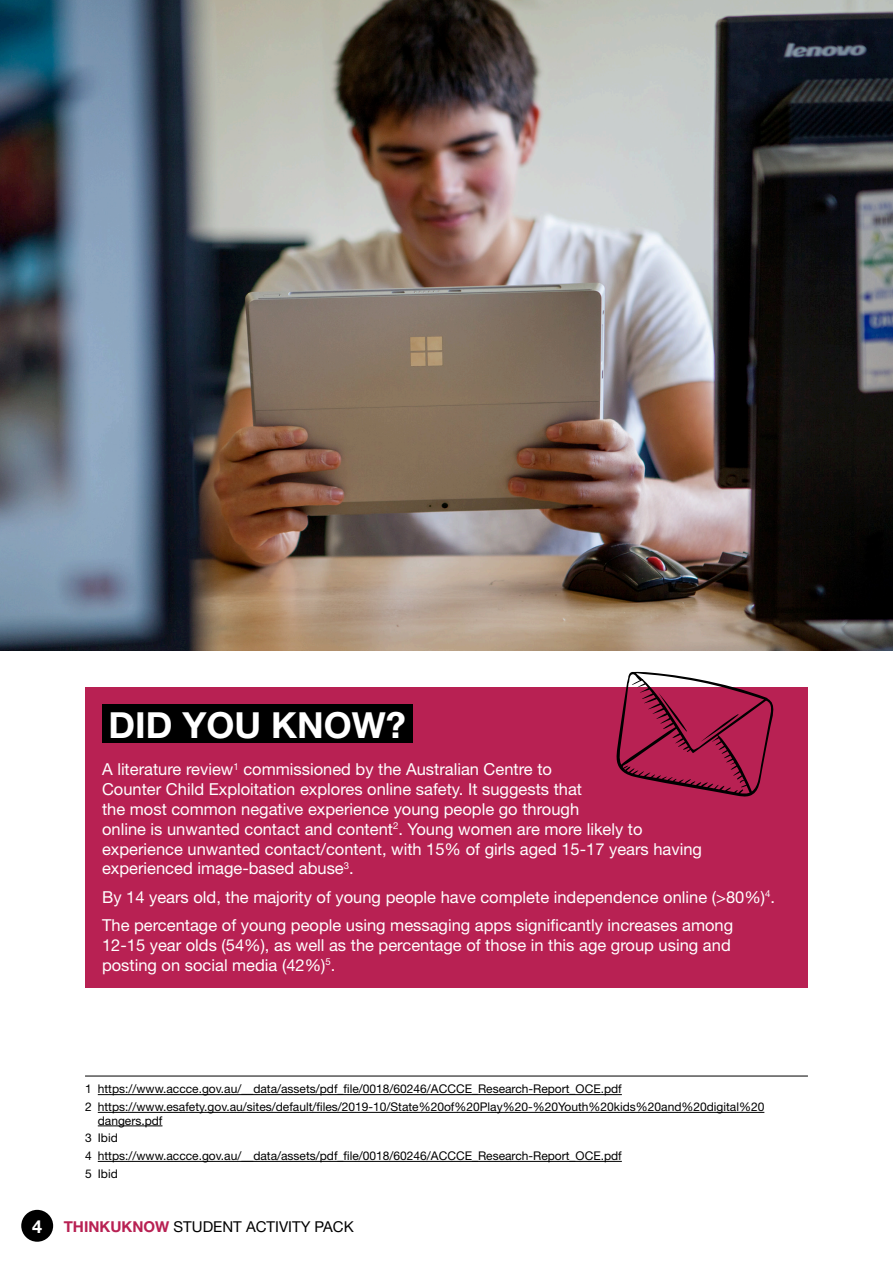
<style>
.page{position:relative;width:893px;height:1263px;background:#fff}
.page>*{position:absolute;margin:0;border:0;box-sizing:border-box;transform-origin:0 0}
.Heading_1{font:700 36px "Helvetica Neue";color:#fff}
.Text{font:16.5px/19.8px "Helvetica Neue";color:#fff}
.t1{font:15px "Helvetica Neue";color:#000}
.Footnote_no_rule{font:12px/13.5px "Helvetica Neue";color:#000}
.Footnote{font:12px "Helvetica Neue";color:#000}
.s1{font-weight:700;font-size:18px;color:#fff}
.s2{font-weight:700;color:#b82153}
</style>
<div class="page">
<div style="left:21px;top:1210px;width:32px;height:32px;background:#000;border-radius:50%"></div>
<img style="left:0;top:0;width:893px;height:651px">
<div style="left:85px;top:687px;width:723px;height:300px;background:#b82153"></div>
<div style="left:102px;top:704px;width:310px;height:39px;background:#000"></div>
<hr style="left:85px;top:1076px;width:723px;height:1px;background:#000">
<hr style="left:98px;top:1094px;width:524px;height:1px;background:#000">
<hr style="left:98px;top:1112px;width:666px;height:1px;background:#000">
<hr style="left:98px;top:1125px;width:64px;height:1px;background:#000">
<hr style="left:98px;top:1161px;width:524px;height:1px;background:#000">
<svg style="left:616px;top:671px;width:158px;height:126px"></svg>
<p class="Heading_1" style="left:109px;top:703px;width:299px">DID YOU KNOW?</p>
<p class="Text" style="left:102px;top:759px;width:601px">A literature review<sup>1</sup> commissioned by the Australian Centre to<br>Counter Child Exploitation explores online safety. It suggests that<br>the most common negative experience young people go through<br>online is unwanted contact and content<sup>2</sup>. Young women are more likely to experience unwanted contact/content, with 15% of girls aged 15-17 years having experienced image-based abuse<sup>3</sup>.</p>
<p class="Text" style="left:102px;top:887px;width:674px">By 14 years old, the majority of young people have complete independence online (&gt;80%)<sup>4</sup>.</p>
<p class="Text" style="left:102px;top:915px;width:633px">The percentage of young people using messaging apps significantly increases among<br>12-15 year olds (54%), as well as the percentage of those in this age group using and posting on social media (42%)<sup>5</sup>.</p>
<p class="Footnote" style="left:85px;top:1082px;width:538px">1 https://www.accce.gov.au/__data/assets/pdf_file/0018/60246/ACCCE_Research-Report_OCE.pdf</p>
<p class="Footnote_no_rule" style="left:98px;top:1100px;width:668px;text-indent:-13px">2 https://www.esafety.gov.au/sites/default/files/2019-10/State%20of%20Play%20-%20Youth%20kids%20and%20digital%20 dangers.pdf</p>
<p class="Footnote_no_rule" style="left:85px;top:1131px;width:34px">3 Ibid</p>
<p class="Footnote_no_rule" style="left:85px;top:1149px;width:538px">4 https://www.accce.gov.au/__data/assets/pdf_file/0018/60246/ACCCE_Research-Report_OCE.pdf</p>
<p class="Footnote_no_rule" style="left:85px;top:1167px;width:34px">5 Ibid</p>
<p class="t1" style="left:32px;top:1217px;width:323px"><span class="s1">4</span> <span class="s2">THINKUKNOW</span> STUDENT ACTIVITY PACK</p>
</div>
